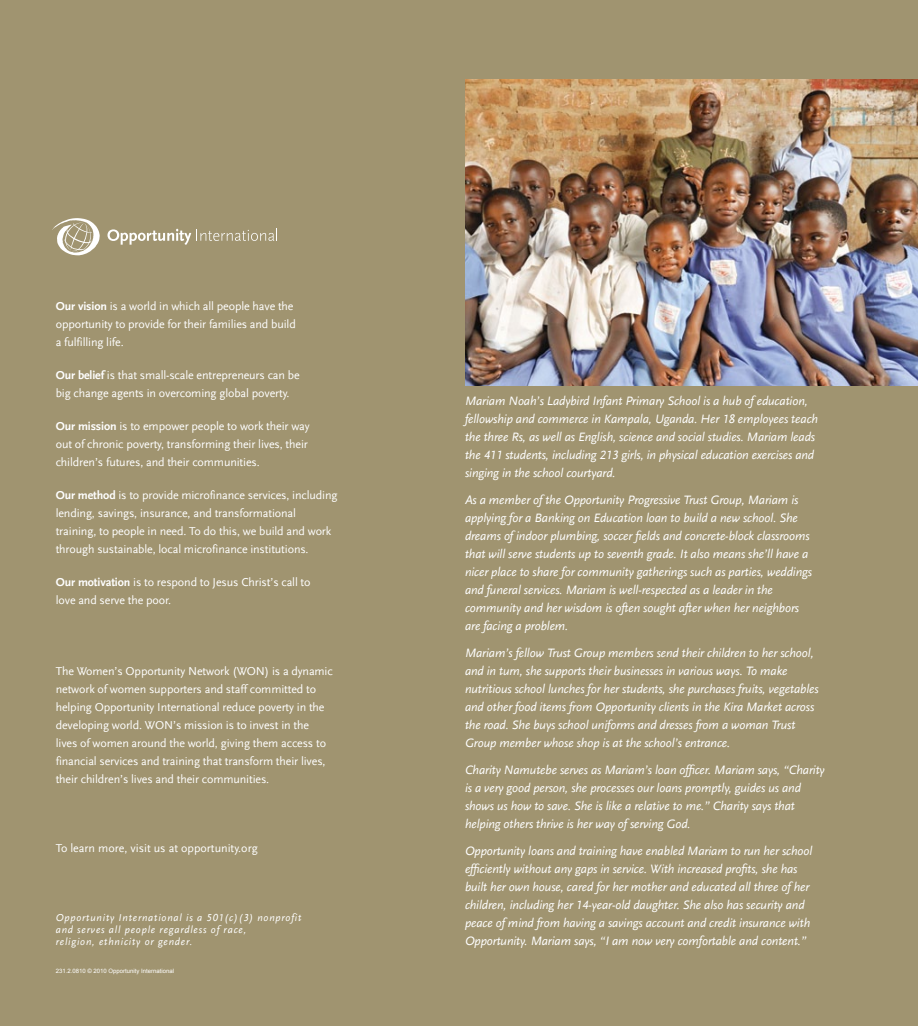
<style>
.page{position:relative;width:918px;height:1026px;background:#a09470}
.page>*{position:absolute;margin:0;border:0;box-sizing:border-box;transform-origin:0 0}
.t1{font:italic 12.75px/18px "Scala Sans LF";letter-spacing:-.01em;color:#fff}
.t2{font:12px/18px "Scala Sans LF";letter-spacing:-.01em;color:#fff}
.t3{font:italic 10.5px/12px "Scala Sans LF";letter-spacing:.075em;color:#fff}
.t4{font:6px "Arial";color:#fff}
.s1{font-weight:700}
</style>
<div class="page">
<svg style="left:107px;top:228px;width:170px;height:17px"></svg>
<svg style="left:52px;top:218px;width:48px;height:37px"></svg>
<img style="left:465px;top:80px;width:453px;height:306px">
<p class="t2" style="left:56px;top:297px;width:242px"><span class="s1">Our vision</span> is a world in which all people have the opportunity to provide for their families and build a fulfilling life.</p>
<p class="t2" style="left:56px;top:366px;width:245px"><span class="s1">Our belief</span> is that small-scale entrepreneurs can be big change agents in overcoming global poverty.</p>
<p class="t2" style="left:56px;top:417px;width:255px"><span class="s1">Our mission</span> is to empower people to work their way out of chronic poverty, transforming their lives, their children’s futures, and their communities.</p>
<p class="t2" style="left:56px;top:486px;width:283px"><span class="s1">Our method</span> is to provide microfinance services, including lending, savings, insurance, and transformational training, to people in need. To do this, we build and work through sustainable, local microfinance institutions.</p>
<p class="t2" style="left:56px;top:573px;width:256px"><span class="s1">Our motivation</span> is to respond to Jesus Christ’s call to love and serve the poor.</p>
<p class="t2" style="left:56px;top:663px;width:279px">The Women’s Opportunity Network (WON) is a dynamic network of women supporters and staff committed to helping Opportunity International reduce poverty in the developing world. WON’s mission is to invest in the lives of women around the world, giving them access to financial services and training that transform their lives, their children’s lives and their communities.</p>
<p class="t2" style="left:56px;top:839px;width:204px">To learn more, visit us at opportunity.org</p>
<p class="t3" style="left:56px;top:912px;width:247px">Opportunity International is a 501(c)(3) nonprofit and serves all people regardless of race,<br>religion, ethnicity or gender.</p>
<p class="t4" style="left:56px;top:967px;width:120px">231.2.0810 © 2010 Opportunity International</p>
<p class="t1" style="left:465px;top:392px;width:355px">Mariam Noah’s Ladybird Infant Primary School is a hub of education, fellowship and commerce in Kampala, Uganda. Her 18 employees teach the three Rs, as well as English, science and social studies. Mariam leads the 411 students, including 213 girls, in physical education exercises and singing in the school courtyard.</p>
<p class="t1" style="left:465px;top:491px;width:349px">As a member of the Opportunity Progressive Trust Group, Mariam is applying for a Banking on Education loan to build a new school. She dreams of indoor plumbing, soccer fields and concrete-block classrooms that will serve students up to seventh grade. It also means she’ll have a nicer place to share for community gatherings such as parties, weddings and funeral services. Mariam is well-respected as a leader in the community and her wisdom is often sought after when her neighbors are facing a problem.</p>
<p class="t1" style="left:465px;top:644px;width:355px">Mariam’s fellow Trust Group members send their children to her school, and in turn, she supports their businesses in various ways. To make nutritious school lunches for her students, she purchases fruits, vegetables and other food items from Opportunity clients in the Kira Market across the road. She buys school uniforms and dresses from a woman Trust Group member whose shop is at the school’s entrance.</p>
<p class="t1" style="left:465px;top:762px;width:361px">Charity Namutebe serves as Mariam’s loan officer. Mariam says, “Charity is a very good person, she processes our loans promptly, guides us and shows us how to save. She is like a relative to me.” Charity says that helping others thrive is her way of serving God.</p>
<p class="t1" style="left:465px;top:843px;width:349px">Opportunity loans and training have enabled Mariam to run her school efficiently without any gaps in service. With increased profits, she has built her own house, cared for her mother and educated all three of her children, including her 14-year-old daughter. She also has security and peace of mind from having a savings account and credit insurance with Opportunity. Mariam says, “I am now very comfortable and content.”</p>
</div>
